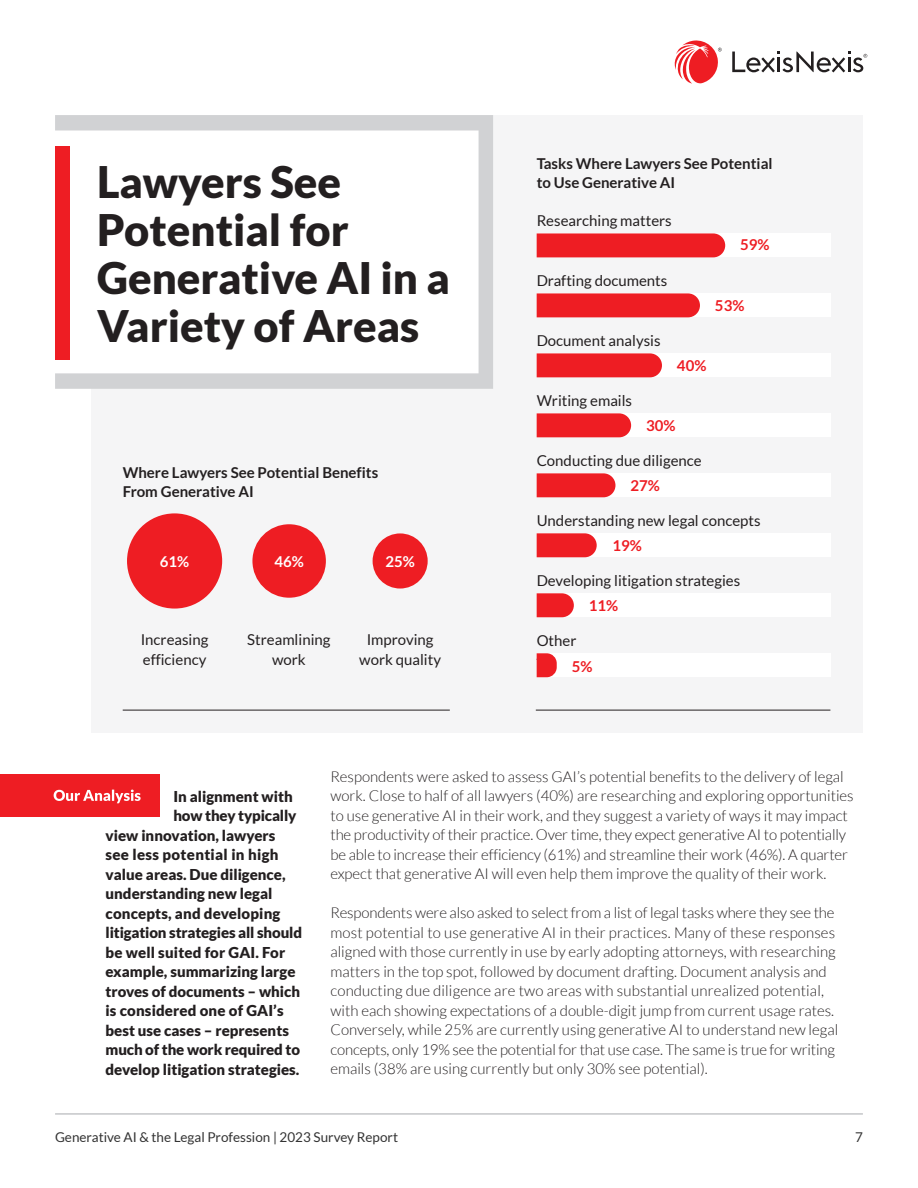
<style>
.page{position:relative;width:918px;height:1188px;background:#fff}
.page>*{position:absolute;margin:0;border:0;box-sizing:border-box;transform-origin:0 0}
.t1{font:900 43.5px/48px "Lato";color:#231f20}
.t2{font:300 15px/19.5px "Lato";color:#231f20}
.t3{font:900 15px "Lato";color:#231f20}
.t4{font:15px/19.5px "Lato";color:#231f20;text-align:center}
.t5{font:700 15px/19.5px "Lato";color:#231f20}
.t6{font:700 15px "Lato";color:#ee1d23}
.t7{font:900 15px "Lato";letter-spacing:.02em;color:#231f20}
.t8{font:700 15px "Lato";color:#fff}
.t9{font:13.5px "Lato";color:#333}
</style>
<div class="page">
<div style="left:92px;top:115px;width:771px;height:617px;background:#f5f5f6"></div>
<hr style="left:123px;top:710px;width:327px;height:1px;background:#231f20">
<hr style="left:536px;top:710px;width:294px;height:1px;background:#231f20">
<div style="left:0;top:774px;width:160px;height:43px;background:#ee1d23"></div>
<svg style="left:54px;top:790px;width:87px;height:13px"></svg>
<svg style="left:55px;top:115px;width:438px;height:274px;fill:#fff"></svg>
<svg style="left:732px;top:52px;width:135px;height:20px"></svg>
<svg style="left:674px;top:40px;width:48px;height:44px"></svg>
<hr style="left:55px;top:1114px;width:808px;height:1px;background:#a8a9ad">
<div style="left:537px;top:233px;width:293px;height:24px;background:#fff"></div>
<div style="left:537px;top:293px;width:293px;height:24px;background:#fff"></div>
<div style="left:537px;top:353px;width:293px;height:24px;background:#fff"></div>
<div style="left:537px;top:413px;width:293px;height:24px;background:#fff"></div>
<div style="left:537px;top:473px;width:293px;height:24px;background:#fff"></div>
<div style="left:537px;top:533px;width:293px;height:24px;background:#fff"></div>
<div style="left:537px;top:593px;width:293px;height:24px;background:#fff"></div>
<div style="left:537px;top:653px;width:293px;height:24px;background:#fff"></div>
<div style="left:537px;top:233px;width:188px;height:24px;background:#ee1d23"></div>
<div style="left:537px;top:293px;width:163px;height:24px;background:#ee1d23"></div>
<div style="left:537px;top:353px;width:125px;height:24px;background:#ee1d23"></div>
<svg style="left:537px;top:413px;width:94px;height:24px;background:#ee262c"></svg>
<svg style="left:537px;top:473px;width:78px;height:24px;background:#ee262c"></svg>
<svg style="left:537px;top:533px;width:60px;height:24px"></svg>
<svg style="left:537px;top:593px;width:37px;height:24px"></svg>
<svg style="left:537px;top:653px;width:20px;height:24px"></svg>
<div style="left:127px;top:513px;width:95px;height:96px;background:#ee1d23;border-radius:50%"></div>
<div style="left:252px;top:524px;width:74px;height:74px;background:#ee1d23;border-radius:50%"></div>
<div style="left:373px;top:533px;width:55px;height:56px;background:#ee1d23;border-radius:50%"></div>
<p class="t1" style="left:97px;top:158px;width:354px">Lawyers See<br>Potential for<br>Generative AI in a<br>Variety of Areas</p>
<p class="t5" style="left:123px;top:462px;width:257px">Where Lawyers See Potential Benefits<br>From Generative AI</p>
<p class="t8" style="left:160px;top:553px;width:31px">61%</p>
<p class="t8" style="left:274px;top:553px;width:31px">46%</p>
<p class="t8" style="left:385px;top:553px;width:31px">25%</p>
<p class="t4" style="left:141px;top:630px;width:69px;text-align:left">Increasing efficiency</p>
<p class="t4" style="left:247px;top:630px;width:85px">Streamlining work</p>
<p class="t4" style="left:359px;top:630px;width:83px">Improving work quality</p>
<p class="t5" style="left:537px;top:153px;width:237px">Tasks Where Lawyers See Potential to Use Generative AI</p>
<p class="t4" style="left:537px;top:211px;width:137px">Researching matters</p>
<p class="t6" style="left:740px;top:236px;width:31px">59%</p>
<p class="t4" style="left:537px;top:271px;width:132px">Drafting documents</p>
<p class="t4" style="left:537px;top:331px;width:125px">Document analysis</p>
<p class="t6" style="left:715px;top:297px;width:31px">53%</p>
<p class="t6" style="left:677px;top:357px;width:31px">40%</p>
<p class="t4" style="left:537px;top:391px;width:97px">Writing emails</p>
<p class="t6" style="left:646px;top:417px;width:31px">30%</p>
<p class="t4" style="left:537px;top:451px;width:167px">Conducting due diligence</p>
<p class="t6" style="left:630px;top:476px;width:31px">27%</p>
<p class="t4" style="left:537px;top:511px;width:225px">Understanding new legal concepts</p>
<p class="t6" style="left:613px;top:536px;width:31px">19%</p>
<p class="t4" style="left:537px;top:571px;width:205px">Developing litigation strategies</p>
<p class="t4" style="left:537px;top:631px;width:41px">Other</p>
<p class="t6" style="left:589px;top:596px;width:31px">11%</p>
<p class="t6" style="left:572px;top:658px;width:22px">5%</p>
<p class="t3" style="left:173px;top:787px;width:121px">In alignment with</p>
<p class="t3" style="left:173px;top:807px;width:125px">how they typically</p>
<p class="t3" style="left:106px;top:826px;width:171px">view innovation, lawyers</p>
<p class="t7" style="left:106px;top:846px;width:174px">see less potential in high</p>
<p class="t3" style="left:106px;top:865px;width:182px">value areas. Due diligence,</p>
<p class="t3" style="left:106px;top:885px;width:168px">understanding new legal</p>
<p class="t3" style="left:106px;top:904px;width:176px">concepts, and developing</p>
<p class="t3" style="left:106px;top:924px;width:198px">litigation strategies all should</p>
<p class="t3" style="left:106px;top:943px;width:181px">be well suited for GAI. For</p>
<p class="t3" style="left:106px;top:963px;width:191px">example, summarizing large</p>
<p class="t3" style="left:106px;top:982px;width:196px">troves of documents – which</p>
<p class="t3" style="left:106px;top:1002px;width:180px">is considered one of GAI’s</p>
<p class="t3" style="left:106px;top:1021px;width:185px">best use cases – represents</p>
<p class="t3" style="left:106px;top:1041px;width:196px">much of the work required to</p>
<p class="t3" style="left:106px;top:1060px;width:195px">develop litigation strategies.</p>
<p class="t2" style="left:330px;top:767px;width:525px">Respondents were asked to assess GAI’s potential benefits to the delivery of legal work. Close to half of all lawyers (40%) are researching and exploring opportunities to use generative AI in their work, and they suggest a variety of ways it may impact the productivity of their practice. Over time, they expect generative AI to potentially be able to increase their efficiency (61%) and streamline their work (46%). A quarter expect that generative AI will even help them improve the quality of their work.</p>
<p class="t2" style="left:330px;top:903px;width:509px">Respondents were also asked to select from a list of legal tasks where they see the most potential to use generative AI in their practices. Many of these responses aligned with those currently in use by early adopting attorneys, with researching matters in the top spot, followed by document drafting. Document analysis and conducting due diligence are two areas with substantial unrealized potential, with each showing expectations of a double-digit jump from current usage rates.<br>Conversely, while 25% are currently using generative AI to understand new legal concepts, only 19% see the potential for that use case. The same is true for writing emails (38% are using currently but only 30% see potential).</p>
<p class="t9" style="left:55px;top:1129px;width:344px">Generative AI &amp; the Legal Profession | 2023 Survey Report</p>
<p class="t9" style="left:855px;top:1129px;width:9px">7</p>
</div>
